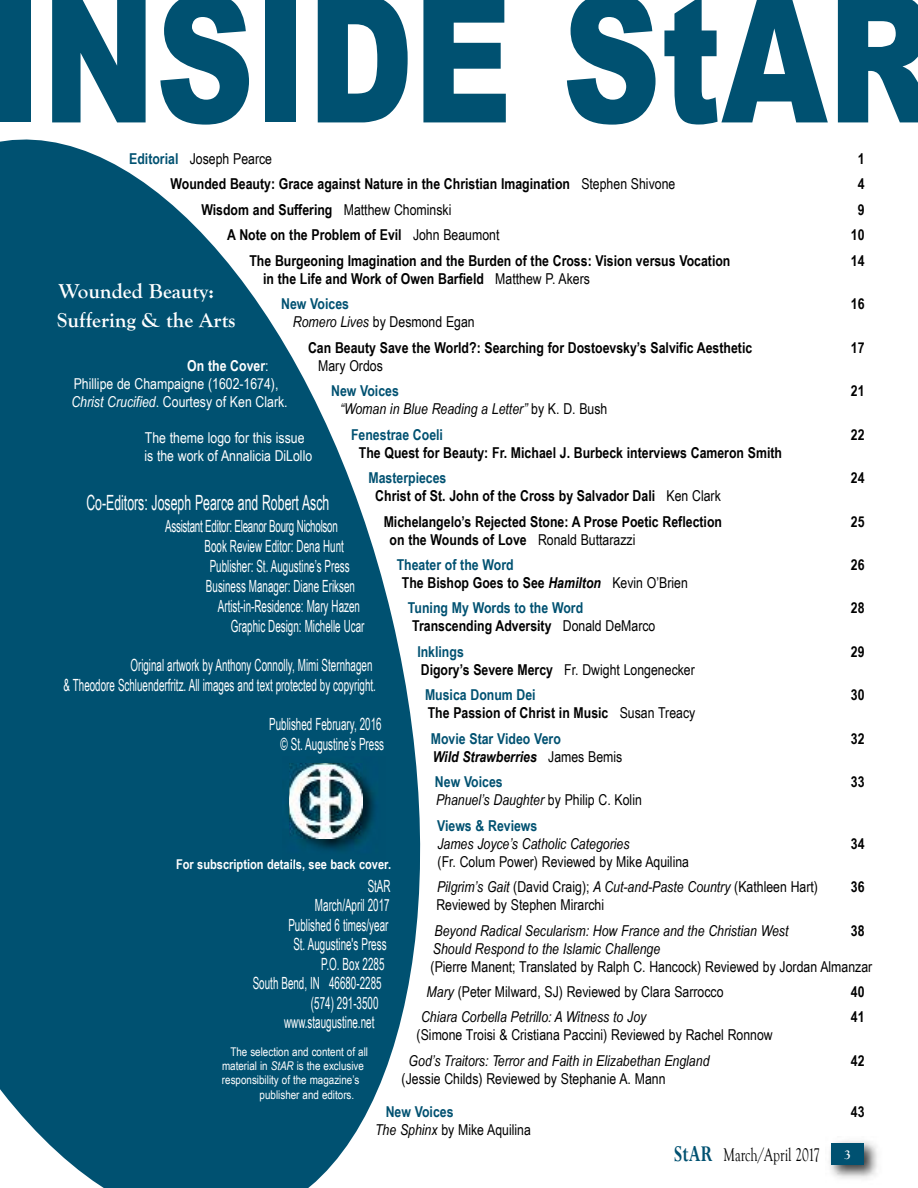
<style>
.page{position:relative;width:918px;height:1188px;background:#fff}
.page>*{position:absolute;margin:0;border:0;box-sizing:border-box;transform-origin:0 0}
.t1{font:900 177.3px "Arial";color:#005171;scale:.77 1}
.t2{font:21px "Arial Narrow";color:#fff;scale:.71 1}
.t3{font:700 21px/28.5px "Goudy Old Style T";color:#fff}
.t4{font:18.9px "Goudy Old Style T";color:#000;scale:.71 1}
.t5{font:16.8px/19.8px "Arial Narrow";color:#fff;text-align:right;scale:.71 1}
.t6{font:16.8px "Arial Narrow";letter-spacing:-.025em;color:#fff;scale:.71 1}
.t7{font:700 15px/25.5px "Arial Narrow";color:#000}
.t8{font:15px/25.5px "Arial Narrow";color:#000}
.t9{font:italic 15px/25.5px "Arial Narrow";color:#000}
.t10{font:15px/18px "Arial Narrow";color:#fff}
.t11{font:700 15px/25.5px "Arial Narrow";color:#005171}
.t12{font:italic 700 15px/25.5px "Arial Narrow";color:#000}
.t13{font:700 13.5px "Arial Narrow";color:#fff}
.t14{font:700 13.5px "Goudy Old Style T";color:#fff}
.t15{font:12px "Arial Narrow";color:#fff}
.s1{font-weight:700;color:#005171}
.s2{font-weight:400}
.s3{color:#005171}
.s4{font-weight:700}
.s5{font-style:italic}
.s6{font-weight:400;font-style:italic}
.s7{font-style:normal}
.s8{font-weight:700;font-style:normal;color:#005171}
.s9{color:#000}
.s10{font-style:italic;color:#000}
.s11{font-weight:400;color:#000}
.s12{font-weight:400;font-style:normal}
.s13{font-style:normal;color:#005171}
.s14{font-family:"Perpetua";font-weight:700;font-size:25.2px;color:#005171}
</style>
<div class="page">
<img style="left:829px;top:1140px;width:48px;height:39px">
<div style="left:832px;top:1143px;width:32px;height:21px;background:#005171"></div>
<svg style="left:0;top:139px;width:421px;height:1049px;fill:#005171"></svg>
<img style="left:282px;top:756px;width:104px;height:105px">
<img style="left:289px;top:763px;width:74px;height:75px">
<h1 class="t1" style="left:-11px;top:-73px;width:1229px">INSIDE StAR</h1>
<p class="t8" style="left:129px;top:146px;width:144px"><span class="s1">Editorial</span> Joseph Pearce</p>
<p class="t7" style="left:858px;top:146px;width:8px">1</p>
<p class="t7" style="left:170px;top:171px;width:506px">Wounded Beauty: Grace against Nature in the Christian Imagination <span class="s2">Stephen Shivone</span></p>
<p class="t7" style="left:858px;top:171px;width:8px">4</p>
<p class="t7" style="left:201px;top:197px;width:252px">Wisdom and Suffering <span class="s2">Matthew Chominski</span></p>
<p class="t7" style="left:858px;top:197px;width:8px">9</p>
<p class="t7" style="left:227px;top:222px;width:274px">A Note on the Problem of Evil <span class="s2">John Beaumont</span></p>
<p class="t7" style="left:851px;top:222px;width:15px">10</p>
<p class="t7" style="left:249px;top:248px;width:483px">The Burgeoning Imagination and the Burden of the Cross: Vision versus Vocation</p>
<p class="t7" style="left:851px;top:248px;width:15px">14</p>
<p class="t7" style="left:281px;top:266px;width:310px;text-indent:-18px">in the Life and Work of Owen Barfield <span class="s2">Matthew P. Akers<br></span><span class="s3">New Voices</span></p>
<h2 class="t3" style="left:57px;top:277px;width:180px">Wounded Beauty:<br>Suffering &amp; the Arts</h2>
<p class="t10" style="left:71px;top:356px;width:218px;text-indent:116px"><span class="s4">On the Cover</span>:<br>Phillipe de Champaigne (1602-1674),<br><span class="s5">Christ Crucified</span>. Courtesy of Ken Clark.</p>
<p class="t10" style="left:144px;top:428px;width:169px">The theme logo for this issue is the work of Annalicia DiLollo</p>
<p class="t7" style="left:851px;top:291px;width:15px">16</p>
<p class="t7" style="left:308px;top:309px;width:446px;text-indent:-15px"><span class="s6">Romero Lives</span> <span class="s2">by Desmond Egan<br></span>Can Beauty Save the World?: Searching for Dostoevsky’s Salvific Aesthetic</p>
<p class="t7" style="left:851px;top:335px;width:15px">17</p>
<p class="t8" style="left:318px;top:353px;width:66px">Mary Ordos</p>
<p class="t11" style="left:331px;top:378px;width:69px">New Voices</p>
<p class="t7" style="left:851px;top:378px;width:15px">21</p>
<p class="t9" style="left:351px;top:396px;width:258px;text-indent:-11px">“Woman in Blue Reading a Letter” <span class="s7">by K. D. Bush<br></span><span class="s8">Fenestrae Coeli</span></p>
<p class="t7" style="left:851px;top:421px;width:15px">22</p>
<p class="t7" style="left:359px;top:439px;width:425px">The Quest for Beauty: Fr. Michael J. Burbeck interviews Cameron Smith</p>
<p class="t11" style="left:369px;top:465px;width:79px">Masterpieces</p>
<p class="t7" style="left:851px;top:465px;width:15px">24</p>
<p class="t7" style="left:375px;top:483px;width:348px;text-align:center">Christ of St. John of the Cross by Salvador Dali <span class="s2">Ken Clark<br></span>Michelangelo’s Rejected Stone: A Prose Poetic Reflection</p>
<h2 class="t2" style="left:86px;top:491px;width:344px">Co-Editors: Joseph Pearce and Robert Asch</h2>
<p class="t6" style="left:165px;top:517px;width:245px">Assistant Editor: Eleanor Bourg Nicholson</p>
<p class="t5" style="left:204px;top:536px;width:198px">Book Review Editor: Dena Hunt</p>
<p class="t5" style="left:210px;top:556px;width:199px">Publisher: St. Augustine’s Press</p>
<p class="t5" style="left:206px;top:576px;width:211px">Business Manager: Diane Eriksen</p>
<p class="t5" style="left:218px;top:596px;width:202px">Artist-in-Residence: Mary Hazen</p>
<p class="t5" style="left:231px;top:616px;width:190px">Graphic Design: Michelle Ucar</p>
<p class="t5" style="left:63px;top:655px;width:442px">Original artwork by Anthony Connolly, Mimi Sternhagen<br>&amp; Theodore Schluenderfritz. All images and text protected by copyright.</p>
<p class="t5" style="left:269px;top:714px;width:164px">Published February, 2016 © St. Augustine’s Press</p>
<p class="t7" style="left:851px;top:508px;width:15px">25</p>
<p class="t7" style="left:397px;top:526px;width:240px;text-indent:-7px">on the Wounds of Love <span class="s2">Ronald Buttarazzi<br></span><span class="s3">Theater of the Word</span></p>
<p class="t7" style="left:851px;top:552px;width:15px">26</p>
<p class="t11" style="left:408px;top:570px;width:281px;text-indent:-6px"><span class="s9">The Bishop Goes to See</span> <span class="s10">Hamilton</span> <span class="s11">Kevin O’Brien<br></span>Tuning My Words to the Word</p>
<p class="t7" style="left:851px;top:595px;width:15px">28</p>
<p class="t7" style="left:417px;top:613px;width:240px;text-indent:-5px">Transcending Adversity <span class="s2">Donald DeMarco<br></span><span class="s3">Inklings</span></p>
<p class="t7" style="left:851px;top:639px;width:15px">29</p>
<p class="t8" style="left:421px;top:657px;width:276px"><span class="s4">Digory’s Severe Mercy</span> Fr. Dwight Longenecker<br><span class="s1">Musica Donum Dei</span></p>
<p class="t7" style="left:851px;top:682px;width:15px">30</p>
<p class="t7" style="left:428px;top:700px;width:269px">The Passion of Christ in Music <span class="s2">Susan Treacy<br></span><span class="s3">Movie Star Video Vero</span></p>
<p class="t7" style="left:851px;top:726px;width:15px">32</p>
<p class="t12" style="left:433px;top:744px;width:191px">Wild Strawberries <span class="s12">James Bemis<br></span><span class="s13">New Voices</span></p>
<p class="t7" style="left:851px;top:769px;width:15px">33</p>
<p class="t9" style="left:436px;top:787px;width:207px">Phanuel’s Daughter <span class="s7">by Philip C. Kolin<br></span><span class="s8">Views &amp; Reviews</span></p>
<p class="t9" style="left:437px;top:830px;width:194px">James Joyce’s Catholic Categories</p>
<p class="t7" style="left:851px;top:830px;width:15px">34</p>
<p class="t8" style="left:437px;top:848px;width:383px">(Fr. Colum Power) Reviewed by Mike Aquilina<br><span class="s5">Pilgrim’s Gait</span> (David Craig); <span class="s5">A Cut-and-Paste Country</span> (Kathleen Hart)</p>
<p class="t13" style="left:176px;top:856px;width:217px">For subscription details, see back cover.</p>
<p class="t5" style="left:368px;top:876px;width:34px">StAR</p>
<p class="t5" style="left:315px;top:895px;width:107px">March/April 2017</p>
<p class="t5" style="left:288px;top:915px;width:142px">Published 6 times/year</p>
<p class="t5" style="left:293px;top:934px;width:133px">St. Augustine's Press</p>
<p class="t5" style="left:321px;top:954px;width:91px">P.O. Box 2285</p>
<p class="t5" style="left:253px;top:973px;width:183px">South Bend, IN 46680-2285</p>
<p class="t5" style="left:311px;top:993px;width:97px">(574) 291-3500</p>
<p class="t5" style="left:284px;top:1012px;width:129px">www.staugustine.net</p>
<p class="t7" style="left:851px;top:874px;width:15px">36</p>
<p class="t8" style="left:436px;top:892px;width:169px">Reviewed by Stephen Mirarchi</p>
<p class="t9" style="left:435px;top:917px;width:355px">Beyond Radical Secularism: How France and the Christian West</p>
<p class="t7" style="left:851px;top:917px;width:15px">38</p>
<p class="t9" style="left:433px;top:935px;width:229px">Should Respond to the Islamic Challenge</p>
<p class="t8" style="left:427px;top:953px;width:447px">(Pierre Manent; Translated by Ralph C. Hancock) Reviewed by Jordan Almanzar<br><span class="s5">Mary</span> (Peter Milward, SJ) Reviewed by Clara Sarrocco</p>
<p class="t7" style="left:851px;top:979px;width:15px">40</p>
<p class="t9" style="left:421px;top:1004px;width:227px">Chiara Corbella Petrillo: A Witness to Joy</p>
<p class="t7" style="left:851px;top:1004px;width:15px">41</p>
<p class="t8" style="left:417px;top:1022px;width:358px">(Simone Troisi &amp; Cristiana Paccini) Reviewed by Rachel Ronnow</p>
<p class="t9" style="left:409px;top:1048px;width:302px">God’s Traitors: Terror and Faith in Elizabethan England</p>
<p class="t7" style="left:851px;top:1048px;width:15px">42</p>
<p class="t8" style="left:402px;top:1066px;width:265px">(Jessie Childs) Reviewed by Stephanie A. Mann</p>
<p class="t11" style="left:386px;top:1099px;width:69px">New Voices</p>
<p class="t7" style="left:851px;top:1099px;width:15px">43</p>
<p class="t8" style="left:375px;top:1117px;width:157px"><span class="s5">The Sphinx</span> by Mike Aquilina</p>
<p class="t15" style="left:230px;top:1044px;width:139px">The selection and content of all</p>
<p class="t15" style="left:222px;top:1059px;width:143px">material in <span class="s5">StAR</span> is the exclusive</p>
<p class="t15" style="left:222px;top:1073px;width:139px">responsibility of the magazine’s</p>
<p class="t15" style="left:260px;top:1088px;width:96px">publisher and editors.</p>
<p class="t4" style="left:674px;top:1145px;width:207px"><span class="s14">StAR</span> March/April 2017</p>
<p class="t14" style="left:844px;top:1147px;width:8px">3</p>
</div>
